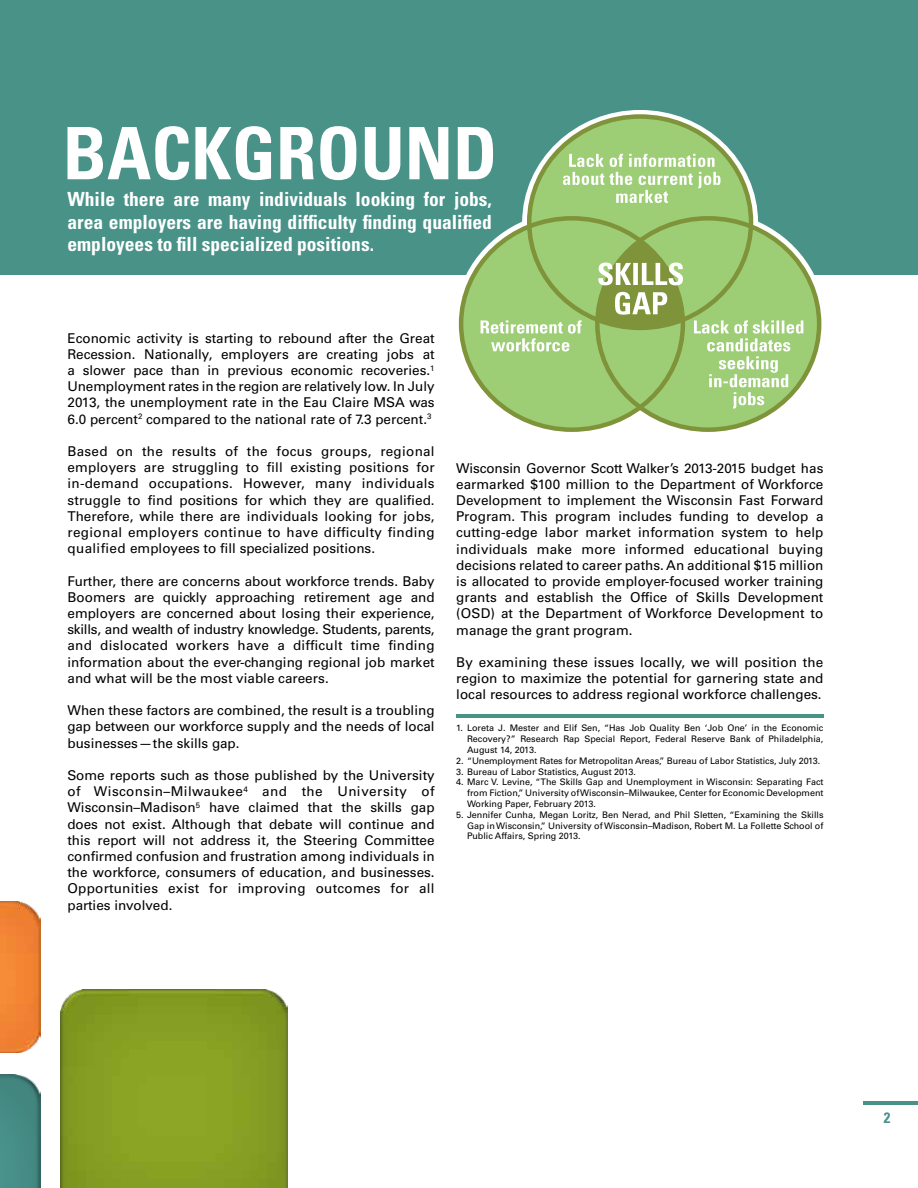
<style>
.page{position:relative;width:918px;height:1188px;background:#fff}
.page>*{position:absolute;margin:0;border:0;box-sizing:border-box;transform-origin:0 0}
.t1{font:700 condensed 19.5px/22.5px "Univers LT Std";color:#fff;text-align:justify}
.t2{font:700 condensed 15px "Univers LT Std";color:#489288}
.t3{font:13.5px/16.2px "Univers LT Std";color:#000;text-align:justify}
.t4{font:9px/10.8px "Univers LT Std";color:#000;text-align:justify}
</style>
<div class="page">
<div style="left:0;top:0;width:918px;height:275px;background:#489288"></div>
<svg style="left:461px;top:116px;width:358px;height:314px;fill:#9dce75"></svg>
<svg style="left:563px;top:154px;width:158px;height:49px;background:#b3d995"></svg>
<svg style="left:596px;top:238px;width:89px;height:92px;background:#9fb76f"></svg>
<svg style="left:481px;top:320px;width:101px;height:32px"></svg>
<svg style="left:694px;top:320px;width:109px;height:89px"></svg>
<hr style="left:863px;top:1101px;width:55px;height:4px;background:#489288">
<hr style="left:456px;top:714px;width:368px;height:4px;background:#489288">
<svg style="left:68px;top:126px;width:426px;height:54px"></svg>
<img style="left:60px;top:989px;width:228px;height:199px">
<img style="left:0;top:901px;width:40px;height:152px">
<img style="left:0;top:1075px;width:40px;height:113px">
<h1 class="t1" style="left:68px;top:188px;width:426px">While there are many individuals looking for jobs, area employers are having difficulty finding qualified employees to fill specialized positions.</h1>
<p class="t3" style="left:67px;top:330px;width:369px">Economic activity is starting to rebound after the Great Recession. Nationally, employers are creating jobs at a slower pace than in previous economic recoveries.<sup>1<br></sup>Unemployment rates in the region are relatively low. In July 2013, the unemployment rate in the Eau Claire MSA was 6.0 percent<sup>2</sup> compared to the national rate of 7.3 percent.<sup>3</sup></p>
<p class="t3" style="left:68px;top:443px;width:369px">Based on the results of the focus groups, regional employers are struggling to fill existing positions for in-demand occupations. However, many individuals struggle to find positions for which they are qualified.<br>Therefore, while there are individuals looking for jobs, regional employers continue to have difficulty finding qualified employees to fill specialized positions.</p>
<p class="t3" style="left:68px;top:573px;width:369px">Further, there are concerns about workforce trends. Baby Boomers are quickly approaching retirement age and employers are concerned about losing their experience, skills, and wealth of industry knowledge. Students, parents, and dislocated workers have a difficult time finding information about the ever-changing regional job market and what will be the most viable careers.</p>
<p class="t3" style="left:68px;top:702px;width:369px">When these factors are combined, the result is a troubling gap between our workforce supply and the needs of local businesses—the skills gap.</p>
<p class="t3" style="left:67px;top:767px;width:369px">Some reports such as those published by the University of Wisconsin–Milwaukee<sup>4</sup> and the University of Wisconsin–Madison<sup>5</sup> have claimed that the skills gap does not exist. Although that debate will continue and this report will not address it, the Steering Committee confirmed confusion and frustration among individuals in the workforce, consumers of education, and businesses.<br>Opportunities exist for improving outcomes for all parties involved.</p>
<p class="t3" style="left:456px;top:460px;width:369px">Wisconsin Governor Scott Walker’s 2013-2015 budget has earmarked $100 million to the Department of Workforce Development to implement the Wisconsin Fast Forward Program. This program includes funding to develop a cutting-edge labor market information system to help individuals make more informed educational buying decisions related to career paths. An additional $15 million is allocated to provide employer-focused worker training grants and establish the Office of Skills Development (OSD) at the Department of Workforce Development to manage the grant program.</p>
<p class="t3" style="left:456px;top:654px;width:369px">By examining these issues locally, we will position the region to maximize the potential for garnering state and local resources to address regional workforce challenges.</p>
<p class="t4" style="left:467px;top:723px;width:358px;text-indent:-11px">1. Loreta J. Mester and Elif Sen, “Has Job Quality Ben ‘Job One’ in the Economic Recovery?” Research Rap Special Report, Federal Reserve Bank of Philadelphia, August 14, 2013.</p>
<p class="t4" style="left:456px;top:755px;width:366px">2. “Unemployment Rates for Metropolitan Areas,” Bureau of Labor Statistics, July 2013.</p>
<p class="t4" style="left:456px;top:766px;width:181px">3. Bureau of Labor Statistics, August 2013.</p>
<p class="t4" style="left:467px;top:777px;width:358px;text-indent:-11px">4. Marc V. Levine, “The Skills Gap and Unemployment in Wisconsin: Separating Fact from Fiction,” University of Wisconsin–Milwaukee, Center for Economic Development Working Paper, February 2013.</p>
<p class="t4" style="left:467px;top:809px;width:358px;text-indent:-11px">5. Jennifer Cunha, Megan Loritz, Ben Nerad, and Phil Sletten, “Examining the Skills Gap in Wisconsin,” University of Wisconsin–Madison, Robert M. La Follette School of Public Affairs, Spring 2013.</p>
<p class="t2" style="left:884px;top:1108px;width:8px">2</p>
</div>
